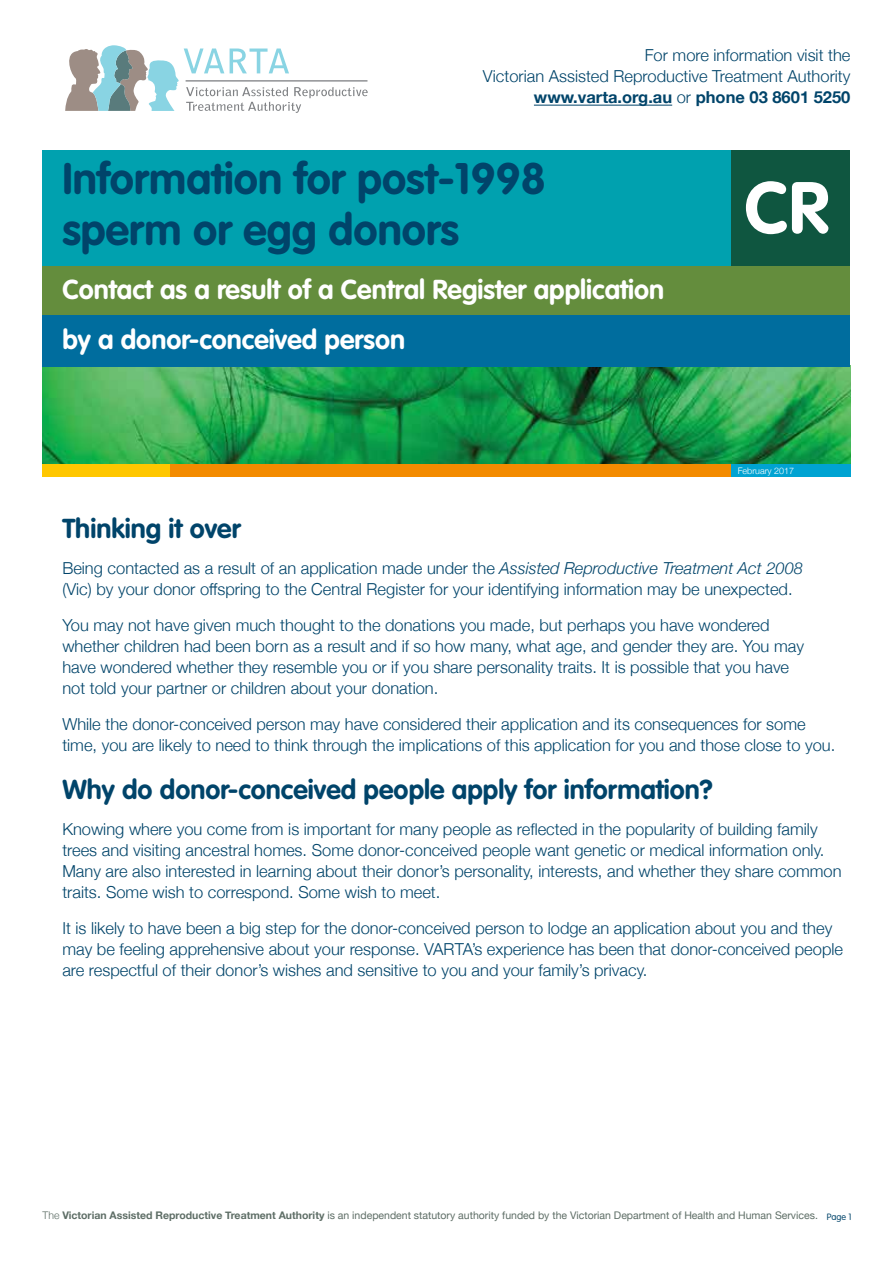
<style>
.page{position:relative;width:893px;height:1263px;background:#fff}
.page>*{position:absolute;margin:0;border:0;box-sizing:border-box;transform-origin:0 0}
.t1{font:700 72px "VAG Rounded";color:#fff}
.t2{font:700 43.5px/51px "VAG Rounded";color:#00446a}
.t3{font:700 27px/49.7px "VAG Rounded";color:#fff}
.t4{font:700 27px "VAG Rounded";color:#00446a}
.t5{font:300 16.5px/21px "Helvetica Neue";color:#00446a}
.t6{font:10.5px "Helvetica Neue";color:#5e6e66}
.t7{font:300 9px "Helvetica Neue";color:#fff}
.s1{font-weight:700}
.s2{font-style:italic}
.s3{font-weight:300}
.s4{font-family:"VAG Rounded";font-weight:300;font-size:9px;color:#00446a}
</style>
<div class="page">
<svg style="left:65px;top:45px;width:303px;height:68px"></svg>
<hr style="left:534px;top:105px;width:138px;height:1px;background:#00446a">
<img style="left:43px;top:367px;width:807px;height:97px">
<div style="left:43px;top:265px;width:807px;height:51px;background:#648d3d"></div>
<div style="left:43px;top:316px;width:807px;height:51px;background:#006d9e"></div>
<div style="left:730px;top:464px;width:120px;height:13px;background:#00a3d2"></div>
<div style="left:43px;top:464px;width:128px;height:13px;background:#ffc700"></div>
<div style="left:171px;top:464px;width:560px;height:13px;background:#f38b00"></div>
<div style="left:730px;top:150px;width:120px;height:116px;background:#0f5640"></div>
<div style="left:43px;top:150px;width:688px;height:116px;background:#00a1af"></div>
<p class="t5" style="left:483px;top:44px;width:369px;text-align:right">For more information visit the<br>Victorian Assisted Reproductive Treatment Authority <span class="s1">www.varta.org.au</span> or <span class="s1">phone 03 8601 5250</span></p>
<h2 class="t2" style="left:62px;top:153px;width:485px">Information for post-1998 sperm or egg donors</h2>
<h3 class="t3" style="left:62px;top:264px;width:603px">Contact as a result of a Central Register application by a donor-conceived person</h3>
<h1 class="t1" style="left:745px;top:166px;width:86px">CR</h1>
<p class="t7" style="left:738px;top:463px;width:58px">February 2017</p>
<h3 class="t4" style="left:62px;top:513px;width:180px">Thinking it over</h3>
<p class="t5" style="left:62px;top:557px;width:742px">Being contacted as a result of an application made under the <span class="s2">Assisted Reproductive Treatment Act 2008 </span>(Vic) by your donor offspring to the Central Register for your identifying information may be unexpected.</p>
<p class="t5" style="left:62px;top:614px;width:743px">You may not have given much thought to the donations you made, but perhaps you have wondered whether children had been born as a result and if so how many, what age, and gender they are. You may have wondered whether they resemble you or if you share personality traits. It is possible that you have not told your partner or children about your donation.</p>
<p class="t5" style="left:62px;top:713px;width:774px">While the donor-conceived person may have considered their application and its consequences for some time, you are likely to need to think through the implications of this application for you and those close to you.</p>
<h3 class="t4" style="left:62px;top:774px;width:652px">Why do donor-conceived people apply for information?</h3>
<p class="t5" style="left:62px;top:818px;width:781px">Knowing where you come from is important for many people as reflected in the popularity of building family trees and visiting ancestral homes. Some donor-conceived people want genetic or medical information only.<br>Many are also interested in learning about their donor’s personality, interests, and whether they share common traits. Some wish to correspond. Some wish to meet.</p>
<p class="t5" style="left:62px;top:917px;width:782px">It is likely to have been a big step for the donor-conceived person to lodge an application about you and they may be feeling apprehensive about your response. VARTA’s experience has been that donor-conceived people are respectful of their donor’s wishes and sensitive to you and your family’s privacy.</p>
<p class="t6" style="left:43px;top:1208px;width:810px"><span class="s3">The</span> <span class="s1">Victorian Assisted Reproductive Treatment Authority</span> is an independent statutory authority funded by the Victorian Department of Health and Human Services. <span class="s4">Page 1</span></p>
</div>
